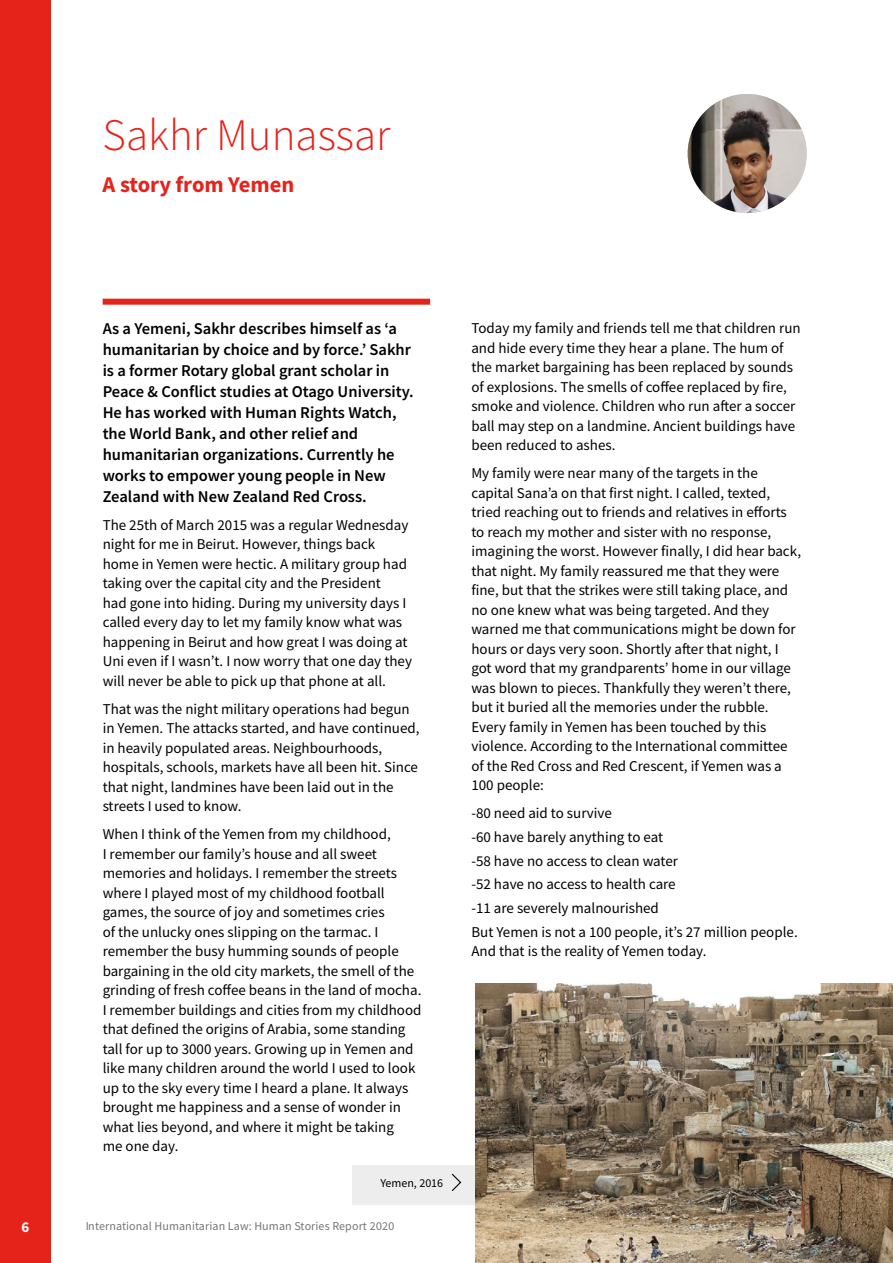
<style>
.page{position:relative;width:893px;height:1263px;background:#fff}
.page>*{position:absolute;margin:0;border:0;box-sizing:border-box;transform-origin:0 0}
.t1{font:300 45px "Source Sans Pro";color:#e5231b}
.t2{font:700 22.5px "Source Sans Pro";color:#e5231b}
.t3{font:600 16.5px/21px "Source Sans Pro";color:#000}
.t4{font:15px/19.5px "Source Sans Pro";color:#000}
.t5{font:700 15px "Source Sans Pro";color:#fff}
.t6{font:12px "Source Sans Pro";letter-spacing:.01em;color:#000}
</style>
<div class="page">
<div style="left:352px;top:1165px;width:124px;height:40px;background:#ededed"></div>
<svg style="left:451px;top:1173px;width:11px;height:18px"></svg>
<img style="left:475px;top:983px;width:418px;height:280px">
<div style="left:103px;top:299px;width:327px;height:6px;background:#e5231b"></div>
<img style="left:688px;top:94px;width:119px;height:119px;border-radius:60px">
<div style="left:0;top:0;width:51px;height:1263px;background:#e5231b"></div>
<h1 class="t1" style="left:103px;top:107px;width:289px">Sakhr Munassar</h1>
<h2 class="t2" style="left:103px;top:169px;width:193px">A story from Yemen</h2>
<p class="t3" style="left:103px;top:317px;width:313px">As a Yemeni, Sakhr describes himself as ‘a humanitarian by choice and by force.’ Sakhr is a former Rotary global grant scholar in Peace &amp; Conflict studies at Otago University.<br>He has worked with Human Rights Watch, the World Bank, and other relief and humanitarian organizations. Currently he works to empower young people in New Zealand with New Zealand Red Cross.</p>
<p class="t4" style="left:103px;top:515px;width:311px">The 25th of March 2015 was a regular Wednesday night for me in Beirut. However, things back home in Yemen were hectic. A military group had taking over the capital city and the President<br>had gone into hiding. During my university days I called every day to let my family know what was happening in Beirut and how great I was doing at Uni even if I wasn’t. I now worry that one day they will never be able to pick up that phone at all.</p>
<p class="t4" style="left:103px;top:699px;width:318px">That was the night military operations had begun in Yemen. The attacks started, and have continued, in heavily populated areas. Neighbourhoods, hospitals, schools, markets have all been hit. Since that night, landmines have been laid out in the streets I used to know.</p>
<p class="t4" style="left:103px;top:824px;width:320px">When I think of the Yemen from my childhood,<br>I remember our family’s house and all sweet memories and holidays. I remember the streets where I played most of my childhood football games, the source of joy and sometimes cries<br>of the unlucky ones slipping on the tarmac. I remember the busy humming sounds of people bargaining in the old city markets, the smell of the grinding of fresh coffee beans in the land of mocha.<br>I remember buildings and cities from my childhood that defined the origins of Arabia, some standing tall for up to 3000 years. Growing up in Yemen and like many children around the world I used to look up to the sky every time I heard a plane. It always brought me happiness and a sense of wonder in what lies beyond, and where it might be taking<br>me one day.</p>
<p class="t6" style="left:380px;top:1175px;width:64px">Yemen, 2016</p>
<p class="t5" style="left:21px;top:1217px;width:10px">6</p>
<p class="t6" style="left:85px;top:1219px;width:311px">International Humanitarian Law: Human Stories Report 2020</p>
<p class="t4" style="left:471px;top:318px;width:331px">Today my family and friends tell me that children run and hide every time they hear a plane. The hum of the market bargaining has been replaced by sounds of explosions. The smells of coffee replaced by fire, smoke and violence. Children who run after a soccer ball may step on a landmine. Ancient buildings have been reduced to ashes.</p>
<p class="t4" style="left:471px;top:463px;width:331px">My family were near many of the targets in the capital Sana’a on that first night. I called, texted, tried reaching out to friends and relatives in efforts to reach my mother and sister with no response, imagining the worst. However finally, I did hear back, that night. My family reassured me that they were fine, but that the strikes were still taking place, and no one knew what was being targeted. And they warned me that communications might be down for hours or days very soon. Shortly after that night, I got word that my grandparents’ home in our village was blown to pieces. Thankfully they weren’t there, but it buried all the memories under the rubble.<br>Every family in Yemen has been touched by this violence. According to the International committee of the Red Cross and Red Crescent, if Yemen was a 100 people:</p>
<p class="t4" style="left:471px;top:801px;width:328px;line-height:23.7px">-80 need aid to survive<br>-60 have barely anything to eat<br>-58 have no access to clean water<br>-52 have no access to health care<br>-11 are severely malnourished<br>But Yemen is not a 100 people, it’s 27 million people.</p>
<p class="t4" style="left:471px;top:941px;width:237px">And that is the reality of Yemen today.</p>
</div>
